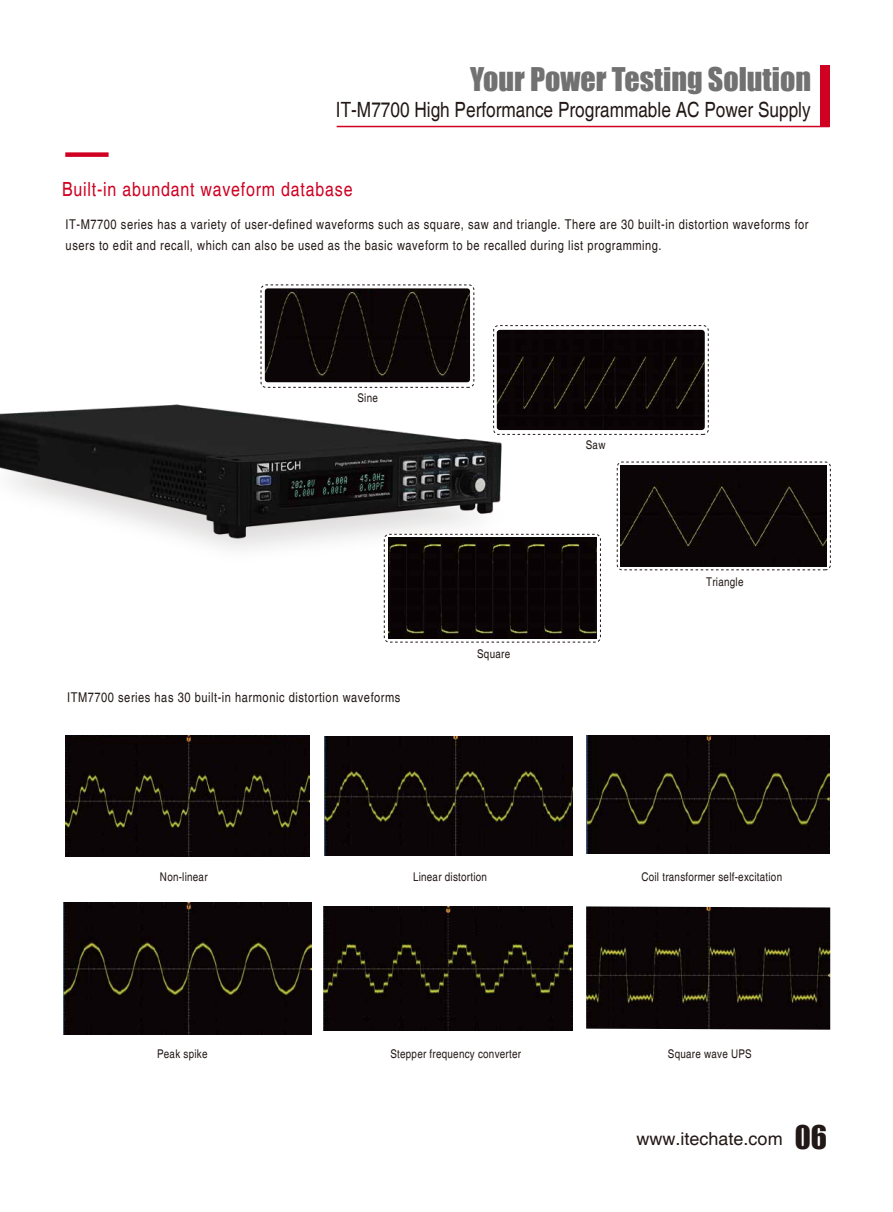
<style>
.page{position:relative;width:893px;height:1212px;background:#fff}
.page>*{position:absolute;margin:0;border:0;box-sizing:border-box;transform-origin:0 0}
.t1{font:30px "Impact";color:#727171}
.t2{font:condensed 21px "Helvetica";color:#221815}
.t3{font:condensed 19.5px "Helvetica";letter-spacing:.04em;color:#cf0022}
.t4{font:18px "Helvetica";color:#221815}
.t5{font:condensed 13.5px/21px "Helvetica";letter-spacing:.04em;color:#221815}
.t6{font:condensed 12px "Helvetica";letter-spacing:.02em;color:#221815}
.s1{font-family:"Impact";font-size:30px}
</style>
<div class="page">
<div style="left:65px;top:152px;width:44px;height:5px;background:#cf0022"></div>
<img style="left:64px;top:903px;width:247px;height:131px">
<img style="left:66px;top:736px;width:244px;height:120px">
<img style="left:323px;top:906px;width:250px;height:125px">
<img style="left:324px;top:736px;width:248px;height:119px">
<img style="left:586px;top:736px;width:244px;height:118px">
<img style="left:586px;top:906px;width:244px;height:124px">
<img style="left:0;top:404px;width:519px;height:156px">
<div style="left:261px;top:285px;width:213px;height:102px;background:linear-gradient(to right,#fff,#fff);border-radius:5px"></div>
<div style="left:261px;top:285px;width:213px;height:103px;border:1px dashed #221815;border-radius:5px"></div>
<img style="left:265px;top:288px;width:205px;height:94px">
<svg style="left:494px;top:326px;width:214px;height:108px"></svg>
<div style="left:493px;top:325px;width:216px;height:110px;border:1px dashed #221815;border-radius:5px"></div>
<div style="left:497px;top:330px;width:208px;height:100px;background:#0a0405"></div>
<svg style="left:617px;top:462px;width:213px;height:108px"></svg>
<div style="left:617px;top:462px;width:214px;height:108px;border:1px dashed #221815;border-radius:5px"></div>
<div style="left:621px;top:466px;width:206px;height:100px;background:#0b0507"></div>
<svg style="left:384px;top:534px;width:216px;height:108px"></svg>
<div style="left:384px;top:534px;width:217px;height:108px;border:1px dashed #221815;border-radius:5px"></div>
<img style="left:388px;top:538px;width:208px;height:101px">
<div style="left:820px;top:65px;width:9px;height:62px;background:#cf0022"></div>
<hr style="left:337px;top:126px;width:492px;height:1px;background:#cf0022">
<p class="t1" style="left:470px;top:56px;width:342px">Your Power Testing Solution</p>
<p class="t2" style="left:336px;top:97px;width:476px">IT-M7700 High Performance Programmable AC Power Supply</p>
<p class="t3" style="left:62px;top:178px;width:292px">Built-in abundant waveform database</p>
<p class="t5" style="left:66px;top:214px;width:744px">IT-M7700 series has a variety of user-defined waveforms such as square, saw and triangle. There are 30 built-in distortion waveforms for users to edit and recall, which can also be used as the basic waveform to be recalled during list programming.</p>
<p class="t6" style="left:357px;top:391px;width:22px">Sine</p>
<p class="t6" style="left:586px;top:438px;width:21px">Saw</p>
<p class="t5" style="left:67px;top:687px;width:335px">ITM7700 series has 30 built-in harmonic distortion waveforms</p>
<p class="t6" style="left:477px;top:647px;width:34px">Square</p>
<p class="t6" style="left:706px;top:574px;width:39px">Triangle</p>
<p class="t6" style="left:160px;top:870px;width:49px">Non-linear</p>
<p class="t6" style="left:157px;top:1047px;width:52px">Peak spike</p>
<p class="t6" style="left:413px;top:870px;width:76px">Linear distortion</p>
<p class="t6" style="left:390px;top:1047px;width:132px">Stepper frequency converter</p>
<p class="t6" style="left:641px;top:870px;width:142px">Coil transformer self-excitation</p>
<p class="t6" style="left:668px;top:1047px;width:85px">Square wave UPS</p>
<p class="t4" style="left:637px;top:1128px;width:192px">www.itechate.com <span class="s1">06</span></p>
</div>
